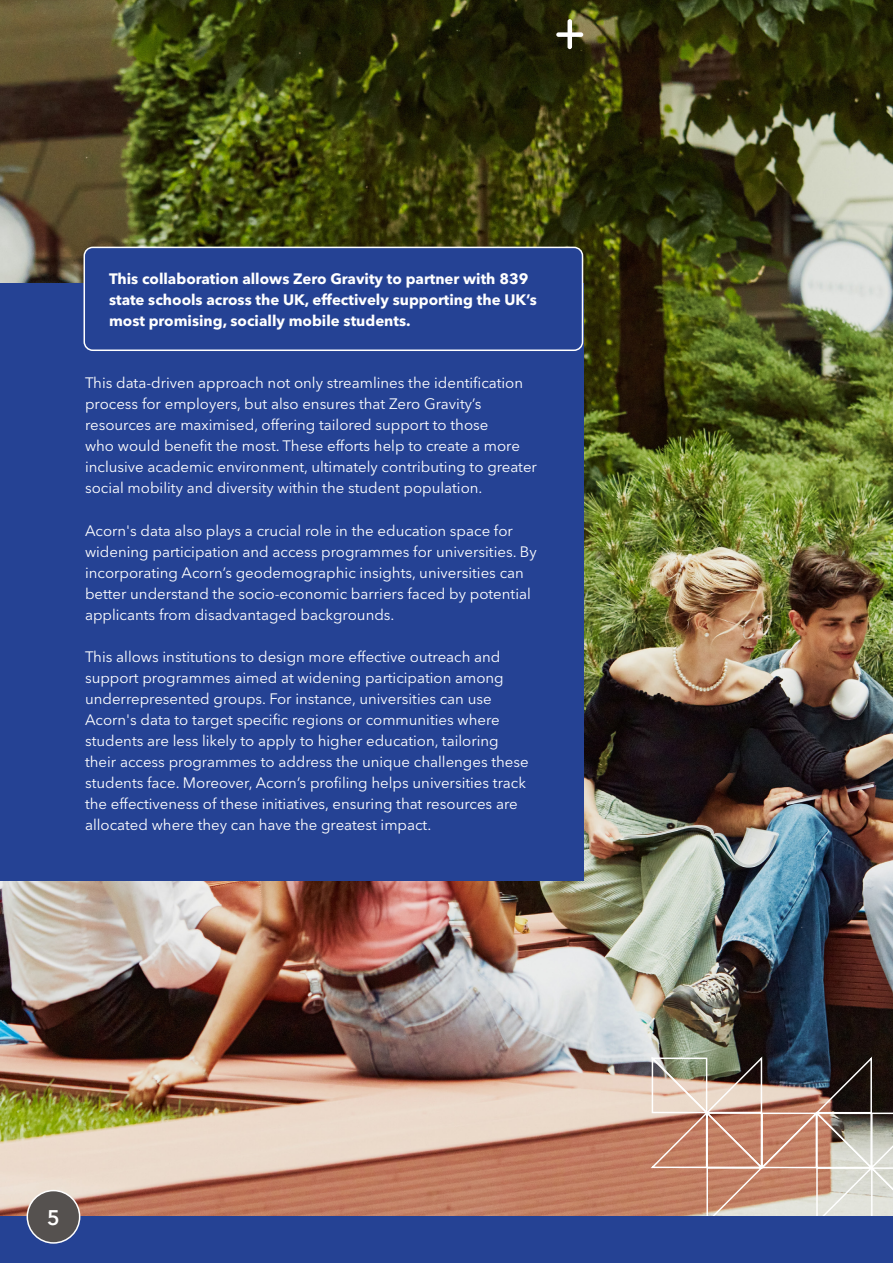
<style>
.page{position:relative;width:893px;height:1263px;background:#fff}
.page>*{position:absolute;margin:0;border:0;box-sizing:border-box;transform-origin:0 0}
.t1{font:600 21px "Avenir Next LT Pro";color:#fff}
.t2{font:15px/21px "Avenir Next LT Pro";color:#fff}
.t3{font:700 15px/21px "Avenir Next LT Pro";color:#fff}
</style>
<div class="page">
<img style="left:0;top:0;width:893px;height:1216px">
<svg style="left:649px;top:1055px;width:244px;height:161px;background:#ad9081"></svg>
<div style="left:0;top:1216px;width:893px;height:47px;background:#254294"></div>
<div style="left:27px;top:1190px;width:53px;height:53px;background:#55514f;border-radius:50%"></div>
<div style="left:27px;top:1190px;width:53px;height:54px;border:2px solid #fff;border-radius:50%"></div>
<div style="left:0;top:283px;width:583px;height:597px;background:#254294"></div>
<svg style="left:556px;top:19px;width:27px;height:30px"></svg>
<div style="left:84px;top:247px;width:498px;height:103px;background:#254294;border-radius:9px"></div>
<div style="left:84px;top:247px;width:499px;height:104px;border:2px solid #fff;border-radius:9px"></div>
<p class="t3" style="left:109px;top:268px;width:429px">This collaboration allows Zero Gravity to partner with 839 state schools across the UK, effectively supporting the UK’s most promising, socially mobile students.</p>
<p class="t2" style="left:85px;top:373px;width:453px">This data-driven approach not only streamlines the identification process for employers, but also ensures that Zero Gravity’s resources are maximised, offering tailored support to those<br>who would benefit the most. These efforts help to create a more inclusive academic environment, ultimately contributing to greater social mobility and diversity within the student population.</p>
<p class="t2" style="left:85px;top:520px;width:453px">Acorn's data also plays a crucial role in the education space for widening participation and access programmes for universities. By incorporating Acorn’s geodemographic insights, universities can better understand the socio-economic barriers faced by potential applicants from disadvantaged backgrounds.</p>
<p class="t2" style="left:85px;top:646px;width:445px">This allows institutions to design more effective outreach and support programmes aimed at widening participation among underrepresented groups. For instance, universities can use Acorn's data to target specific regions or communities where students are less likely to apply to higher education, tailoring their access programmes to address the unique challenges these students face. Moreover, Acorn’s profiling helps universities track the effectiveness of these initiatives, ensuring that resources are allocated where they can have the greatest impact.</p>
<h1 class="t1" style="left:47px;top:1205px;width:14px">5</h1>
</div>
